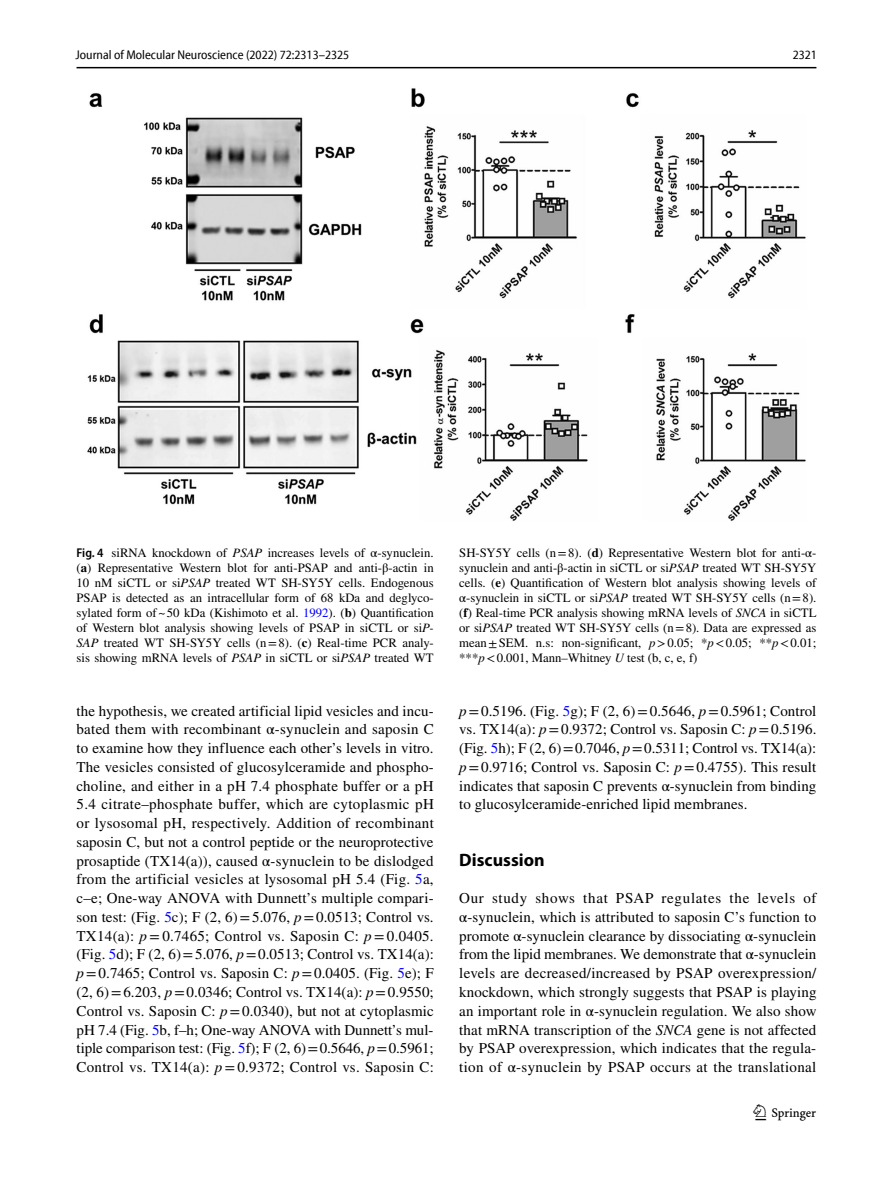
<style>
.page{position:relative;width:893px;height:1187px;background:#fff}
.page>*{position:absolute;margin:0;border:0;box-sizing:border-box;transform-origin:0 0}
.t1{font:22.5px "Springnew Regular 3";color:#000}
.t2{font:700 18px "Myriad Pro";color:#000}
.t3{font:15px/18.8px "STIX";letter-spacing:.015em;color:#000;text-align:justify}
.t4{font:12.75px/15px "STIX";color:#000;text-align:justify}
.t5{font:semi-condensed 12.75px "Myriad Pro Unic";color:#000}
.s1{font-family:"Myriad Pro";font-weight:600;font-stretch:semi-condensed}
.s2{font-style:italic}
.s3{font-weight:700}
.s4{color:#00f}
</style>
<div class="page">
<hr style="left:77px;top:67px;width:739px;height:1px;background:#000">
<img style="left:87px;top:88px;width:719px;height:433px">
<p class="t5" style="left:76px;top:50px;width:275px">Journal of Molecular Neuroscience (2022) 72:2313–2325</p>
<p class="t5" style="left:793px;top:50px;width:26px">2321</p>
<p class="t4" style="left:77px;top:546px;width:359px"><span class="s1">Fig. 4</span> siRNA knockdown of <span class="s2">PSAP</span> increases levels of α-synuclein. (<span class="s3">a</span>) Representative Western blot for anti-PSAP and anti-β-actin in 10 nM siCTL or si<span class="s2">PSAP</span> treated WT SH-SY5Y cells. Endogenous PSAP is detected as an intracellular form of 68 kDa and deglyco&shy;sylated form of~50 kDa (Kishimoto et al. <span class="s4">1992</span>). (<span class="s3">b</span>) Quantification of Western blot analysis showing levels of PSAP in siCTL or si<span class="s2">P-SAP</span> treated WT SH-SY5Y cells (n=8). (<span class="s3">c</span>) Real-time PCR analy&shy;sis showing mRNA levels of <span class="s2">PSAP</span> in siCTL or si<span class="s2">PSAP</span> treated WT</p>
<p class="t4" style="left:459px;top:546px;width:359px">SH-SY5Y cells (n=8). (<span class="s3">d</span>) Representative Western blot for anti-α&shy;synuclein and anti-β-actin in siCTL or si<span class="s2">PSAP</span> treated WT SH-SY5Y cells. (<span class="s3">e</span>) Quantification of Western blot analysis showing levels of α-synuclein in siCTL or si<span class="s2">PSAP</span> treated WT SH-SY5Y cells (n=8). (<span class="s3">f</span>) Real-time PCR analysis showing mRNA levels of <span class="s2">SNCA</span> in siCTL or si<span class="s2">PSAP</span> treated WT SH-SY5Y cells (n=8). Data are expressed as mean±SEM. n.s: non-significant, <span class="s2">p</span>&gt;0.05; *<span class="s2">p</span>&lt;0.05; **<span class="s2">p</span>&lt;0.01; ***<span class="s2">p</span>&lt;0.001, Mann–Whitney <span class="s2">U</span> test (b, c, e, f)</p>
<p class="t3" style="left:77px;top:702px;width:359px">the hypothesis, we created artificial lipid vesicles and incu&shy;bated them with recombinant α-synuclein and saposin C to examine how they influence each other’s levels in vitro.<br>The vesicles consisted of glucosylceramide and phospho&shy;choline, and either in a pH 7.4 phosphate buffer or a pH 5.4 citrate–phosphate buffer, which are cytoplasmic pH or lysosomal pH, respectively. Addition of recombinant saposin C, but not a control peptide or the neuroprotective prosaptide (TX14(a)), caused α-synuclein to be dislodged from the artificial vesicles at lysosomal pH 5.4 (Fig. <span class="s4">5</span>a, c–e; One-way ANOVA with Dunnett’s multiple compari&shy;son test: (Fig. <span class="s4">5</span>c); F (2, 6)=5.076, <span class="s2">p</span>=0.0513; Control vs.<br>TX14(a): <span class="s2">p</span>=0.7465; Control vs. Saposin C: <span class="s2">p</span> =0.0405. (Fig. <span class="s4">5</span>d); F (2, 6)=5.076, <span class="s2">p</span>=0.0513; Control vs. TX14(a): <span class="s2">p</span>=0.7465; Control vs. Saposin C: <span class="s2">p</span>=0.0405. (Fig. <span class="s4">5</span>e); F (2, 6)=6.203, <span class="s2">p</span>=0.0346; Control vs. TX14(a): <span class="s2">p</span>=0.9550; Control vs. Saposin C: <span class="s2">p</span>=0.0340), but not at cytoplasmic pH 7.4 (Fig. <span class="s4">5</span>b, f–h; One-way ANOVA with Dunnett’s mul&shy;tiple comparison test: (Fig. <span class="s4">5</span>f); F (2, 6)=0.5646, <span class="s2">p</span>=0.5961; Control vs. TX14(a): <span class="s2">p</span>=0.9372; Control vs. Saposin C:</p>
<p class="t3" style="left:459px;top:702px;width:359px"><span class="s2">p</span>=0.5196. (Fig. <span class="s4">5</span>g); F (2, 6)=0.5646, <span class="s2">p</span>=0.5961; Control vs. TX14(a): <span class="s2">p</span>=0.9372; Control vs. Saposin C: <span class="s2">p</span>=0.5196. (Fig. <span class="s4">5</span>h); F (2, 6)=0.7046, <span class="s2">p</span>=0.5311; Control vs. TX14(a): <span class="s2">p</span>=0.9716; Control vs. Saposin C: <span class="s2">p</span>=0.4755). This result indicates that saposin C prevents α-synuclein from binding to glucosylceramide-enriched lipid membranes.</p>
<p class="t2" style="left:459px;top:847px;width:87px">Discussion</p>
<p class="t3" style="left:459px;top:889px;width:359px">Our study shows that PSAP regulates the levels of α-synuclein, which is attributed to saposin C’s function to promote α-synuclein clearance by dissociating α-synuclein from the lipid membranes. We demonstrate that α-synuclein levels are decreased/increased by PSAP overexpression/ knockdown, which strongly suggests that PSAP is playing an important role in α-synuclein regulation. We also show that mRNA transcription of the <span class="s2">SNCA</span> gene is not affected by PSAP overexpression, which indicates that the regula&shy;tion of α-synuclein by PSAP occurs at the translational</p>
<h1 class="t1" style="left:755px;top:1104px;width:62px">1 3</h1>
</div>
